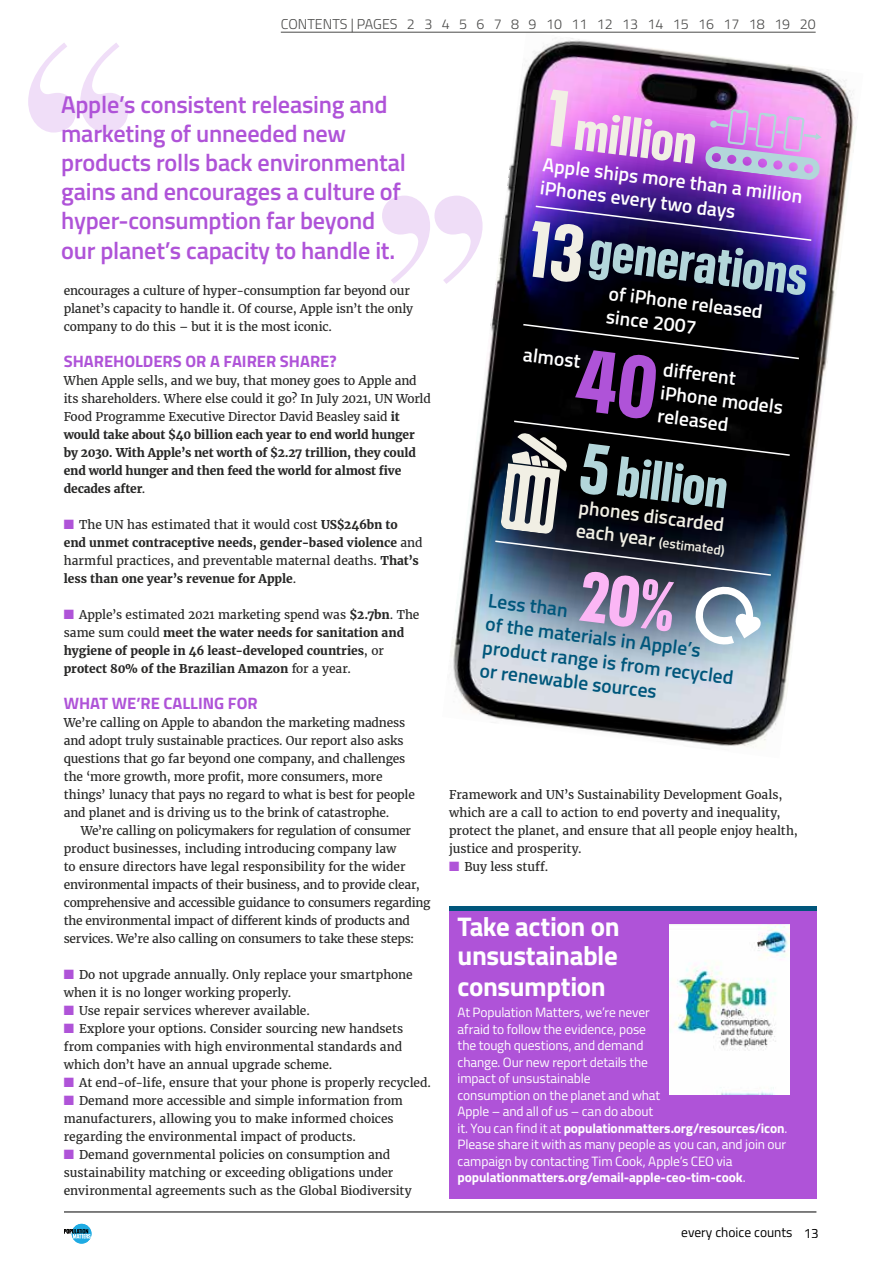
<style>
.page{position:relative;width:893px;height:1263px;background:#fff}
.page>*{position:absolute;margin:0;border:0;box-sizing:border-box;transform-origin:0 0}
.t1{font:900 condensed 55.5px "Neue Plak";color:#b3d6da}
.t2{font:900 condensed 55.5px "Neue Plak";color:#f1efe4}
.t3{font:700 27px/28.5px "Titillium";letter-spacing:-.015em;color:#fff}
.t4{font:600 24.3px/29.1px "Titillium";letter-spacing:-.01em;color:#af53d8}
.t5{font:600 19.5px/23.4px "Titillium";color:#fff}
.t6{font:600 19.5px/23.4px "Titillium";color:#00567b}
.t7{font:600 19.5px "Titillium";color:#f1efe4}
.t8{font:700 16.5px "Titillium";color:#af53d8}
.t9{font:300 14.25px "Titillium";color:#4a4a49}
.t10{font:13.5px/16.5px "Titillium";letter-spacing:-.01em;color:#fff}
.t11{font:13.5px "Titillium";color:#000}
.t12{font:600 13.5px "Titillium";color:#f1efe4}
.t13{font:12px/18px "Merriweather";letter-spacing:-.01em;color:#282827}
.t14{font:700 12px/18px "Merriweather";letter-spacing:-.005em;color:#282827}
.s1{font-weight:400}
.s2{color:#af53d8}
.s3{font-size:69.9px}
.s4{font-size:19.5px}
.s5{font-weight:700}
</style>
<div class="page">
<hr style="left:64px;top:1211px;width:752px;height:1px;background:#000">
<svg style="left:382px;top:196px;width:60px;height:88px"></svg>
<img style="left:442px;top:38px;width:415px;height:710px">
<svg style="left:28px;top:43px;width:100px;height:90px"></svg>
<div style="left:449px;top:907px;width:367px;height:292px;background:#af53d8"></div>
<img style="left:670px;top:925px;width:119px;height:169px">
<svg style="left:705px;top:109px;width:117px;height:71px;background:#cf99e3"></svg>
<hr style="left:449px;top:907px;width:367px;height:4px;background:#00567b">
<hr style="left:281px;top:32px;width:535px;height:1px;background:#4a4a49">
<svg style="left:72px;top:1224px;width:19px;height:19px"></svg>
<svg style="left:64px;top:1229px;width:27px;height:9px"></svg>
<svg style="left:545px;top:89px;width:23px;height:58px"></svg>
<svg style="left:527px;top:205px;width:286px;height:78px;background:#20145d"></svg>
<svg style="left:494px;top:323px;width:306px;height:322px;background:#293038"></svg>
<p class="t9" style="left:281px;top:14px;width:536px">CONTENTS | PAGES 2 3 4 5 6 7 8 9 10 11 12 13 14 15 16 17 18 19 20</p>
<h3 class="t4" style="left:61px;top:88px;width:346px">Apple’s consistent releasing and marketing of unneeded new products rolls back environmental gains and encourages a culture of hyper‑consumption far beyond our planet’s capacity to handle it.</h3>
<p class="t13" style="left:64px;top:281px;width:351px">encourages a culture of hyper-consumption far beyond our planet’s capacity to handle it. Of course, Apple isn’t the only company to do this – but it is the most iconic.</p>
<h3 class="t8" style="left:64px;top:348px;width:274px">SHAREHOLDERS OR A FAIRER SHARE?</h3>
<p class="t14" style="left:64px;top:371px;width:368px"><span class="s1">When Apple sells, and we buy, that money goes to Apple and its shareholders. Where else could it go? In July 2021, UN World Food Programme Executive Director David Beasley said</span> it would take about $40 billion each year to end world hunger by 2030. With Apple’s net worth of $2.27 trillion, they could end world hunger and then feed the world for almost five decades after<span class="s1">.</span></p>
<p class="t14" style="left:64px;top:515px;width:360px"><span class="s2">■</span> <span class="s1">The UN has estimated that it would cost</span> US$246bn to end unmet contraceptive needs, gender-based violence <span class="s1">and harmful practices, and preventable maternal deaths.</span> That’s less than one year’s revenue for Apple<span class="s1">.</span></p>
<p class="t14" style="left:64px;top:605px;width:357px"><span class="s2">■</span> <span class="s1">Apple’s estimated 2021 marketing spend was</span> $2.7bn<span class="s1">. The same sum could</span> meet the water needs for sanitation and hygiene of people in 46 least-developed countries<span class="s1">, or </span>protect 80% of the Brazilian Amazon <span class="s1">for a year.</span></p>
<h3 class="t8" style="left:64px;top:690px;width:195px">WHAT WE’RE CALLING FOR</h3>
<p class="t13" style="left:64px;top:713px;width:353px">We’re calling on Apple to abandon the marketing madness and adopt truly sustainable practices. Our report also asks questions that go far beyond one company, and challenges the ‘more growth, more profit, more consumers, more things’ lunacy that pays no regard to what is best for people and planet and is driving us to the brink of catastrophe.</p>
<p class="t13" style="left:64px;top:821px;width:368px;text-indent:17px">We’re calling on policymakers for regulation of consumer product businesses, including introducing company law<br>to ensure directors have legal responsibility for the wider environmental impacts of their business, and to provide clear, comprehensive and accessible guidance to consumers regarding the environmental impact of different kinds of products and services. We’re also calling on consumers to take these steps:</p>
<p class="t13" style="left:64px;top:965px;width:350px"><span class="s2">■</span> Do not upgrade annually. Only replace your smartphone when it is no longer working properly.</p>
<p class="t13" style="left:64px;top:1001px;width:248px"><span class="s2">■</span> Use repair services wherever available.</p>
<p class="t13" style="left:64px;top:1019px;width:341px;text-align:justify"><span class="s2">■</span> Explore your options. Consider sourcing new handsets from companies with high environmental standards and which don’t have an annual upgrade scheme.</p>
<p class="t13" style="left:64px;top:1073px;width:369px"><span class="s2">■</span> At end-of-life, ensure that your phone is properly recycled.</p>
<p class="t13" style="left:64px;top:1091px;width:341px"><span class="s2">■</span> Demand more accessible and simple information from manufacturers, allowing you to make informed choices regarding the environmental impact of products.</p>
<p class="t13" style="left:64px;top:1145px;width:349px"><span class="s2">■</span> Demand governmental policies on consumption and sustainability matching or exceeding obligations under environmental agreements such as the Global Biodiversity</p>
<h1 class="t2" style="left:581px;top:90px;width:123px;rotate:7deg">million</h1>
<h3 class="t5" style="left:545px;top:152px;width:263px;rotate:7deg">Apple ships more than a million iPhones every two days</h3>
<h1 class="t1" style="left:595px;top:210px;width:220px;rotate:7deg">generations</h1>
<h3 class="t5" style="left:611px;top:280px;width:156px;rotate:7deg">of iPhone released since 2007</h3>
<h3 class="t5" style="left:525px;top:342px;width:59px;rotate:7deg">almost</h3>
<h3 class="t5" style="left:665px;top:356px;width:125px;rotate:7deg">different iPhone models released</h3>
<h1 class="t1" style="left:586px;top:431px;width:149px;rotate:7deg"><span class="s3">5</span> billion</h1>
<h3 class="t7" style="left:581px;top:492px;width:148px;rotate:7deg">phones discarded</h3>
<p class="t12" style="left:577px;top:522px;width:151px;rotate:7deg"><span class="s4">each year</span> (estimated)</p>
<h3 class="t6" style="left:490px;top:588px;width:254px;rotate:7deg">Less than<br>of the materials in Apple’s product range is from recycled or renewable sources</h3>
<p class="t13" style="left:449px;top:785px;width:350px">Framework and UN’s Sustainability Development Goals, which are a call to action to end poverty and inequality, protect the planet, and ensure that all people enjoy health, justice and prosperity.</p>
<p class="t13" style="left:449px;top:857px;width:101px"><span class="s2">■</span> Buy less stuff.</p>
<h2 class="t3" style="left:458px;top:911px;width:164px">Take action on unsustainable</h2>
<h2 class="t3" style="left:458px;top:971px;width:150px">consumption</h2>
<p class="t10" style="left:458px;top:1003px;width:331px">At Population Matters, we’re never<br>afraid to follow the evidence, pose<br>the tough questions, and demand<br>change. Our new report details the<br>impact of unsustainable<br>consumption on the planet and what<br>Apple – and all of us – can do about<br>it. You can find it at <span class="s5">populationmatters.org/resources/icon</span>.<br>Please share it with as many people as you can, and join our campaign by contacting Tim Cook, Apple’s CEO via <span class="s5">populationmatters.org/email-apple-ceo-tim-cook</span>.</p>
<p class="t11" style="left:681px;top:1223px;width:113px">every choice counts</p>
<p class="t11" style="left:803px;top:1223px;width:17px">13</p>
</div>
